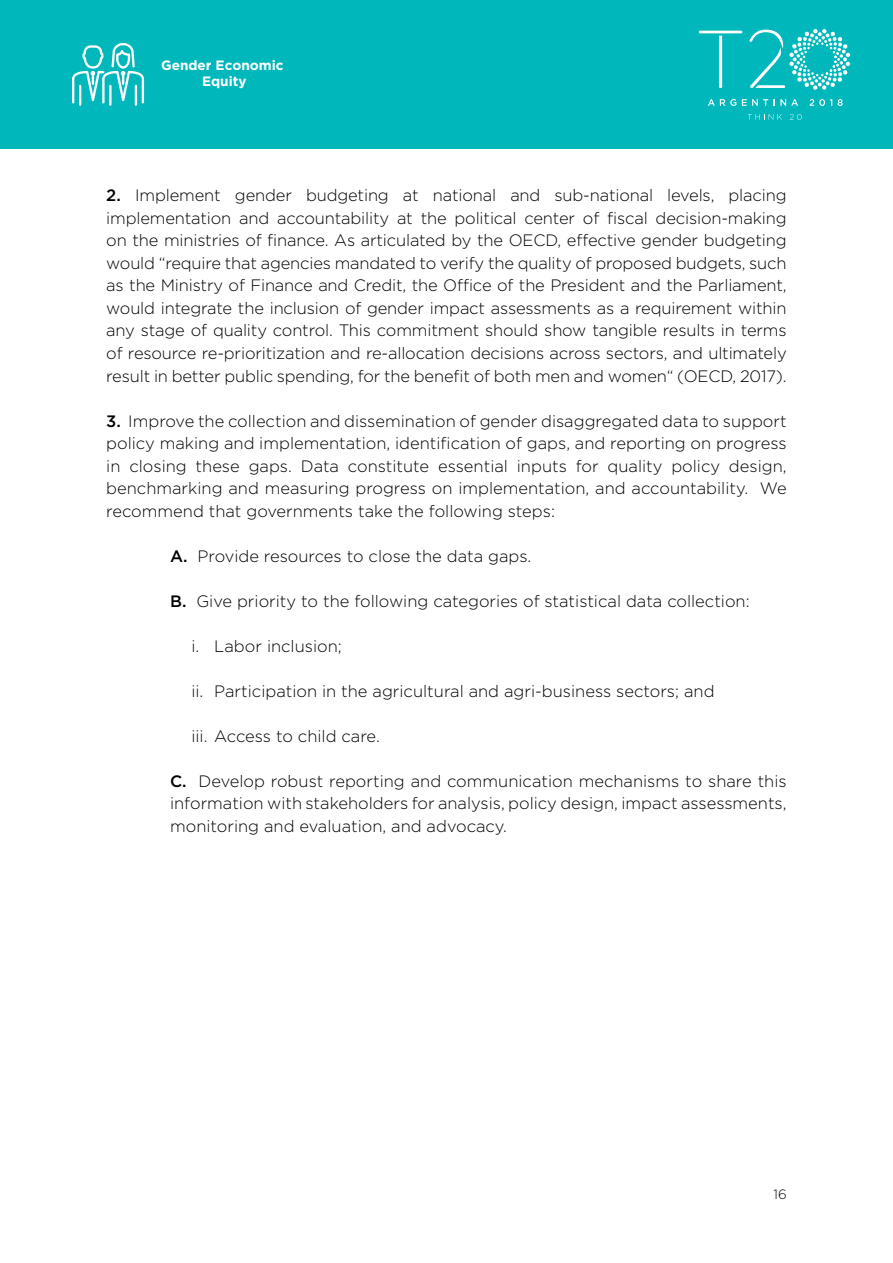
<style>
.page{position:relative;width:893px;height:1263px;background:#fff}
.page>*{position:absolute;margin:0;border:0;box-sizing:border-box;transform-origin:0 0}
.t1{font:300 16.5px/22.5px "Gotham";color:#000;text-align:justify}
.t2{font:700 13.5px/16.2px "Gotham";color:#fff;text-align:center}
.t3{font:300 13.5px "Gotham";color:#000}
.s1{font-weight:500}
</style>
<div class="page">
<div style="left:0;top:0;width:893px;height:149px;background:#00b8bc"></div>
<svg style="left:749px;top:29px;width:101px;height:61px"></svg>
<svg style="left:708px;top:99px;width:28px;height:7px"></svg>
<svg style="left:742px;top:99px;width:26px;height:7px"></svg>
<svg style="left:774px;top:99px;width:24px;height:7px"></svg>
<svg style="left:810px;top:99px;width:22px;height:7px"></svg>
<svg style="left:838px;top:99px;width:5px;height:7px"></svg>
<svg style="left:699px;top:31px;width:43px;height:57px"></svg>
<svg style="left:748px;top:114px;width:34px;height:6px"></svg>
<svg style="left:790px;top:114px;width:12px;height:6px"></svg>
<hr style="left:79px;top:85px;width:2px;height:21px;background:#fff">
<hr style="left:109px;top:85px;width:3px;height:21px;background:#fff">
<hr style="left:135px;top:85px;width:2px;height:21px;background:#fff">
<svg style="left:72px;top:43px;width:72px;height:60px"></svg>
<p class="t2" style="left:161px;top:58px;width:124px">Gender Economic<br>Equity</p>
<p class="t1" style="left:106px;top:185px;width:682px"><span class="s1">2.</span> Implement gender budgeting at national and sub-national levels, placing implementation and accountability at the political center of fiscal decision-making on the ministries of finance. As articulated by the OECD, effective gender budgeting would “require that agencies mandated to verify the quality of proposed budgets, such as the Ministry of Finance and Credit, the Office of the President and the Parliament, would integrate the inclusion of gender impact assessments as a requirement within any stage of quality control. This commitment should show tangible results in terms of resource re-prioritization and re-allocation decisions across sectors, and ultimately result in better public spending, for the benefit of both men and women“ (OECD, 2017).</p>
<p class="t1" style="left:106px;top:410px;width:682px"><span class="s1">3.</span> Improve the collection and dissemination of gender disaggregated data to support policy making and implementation, identification of gaps, and reporting on progress in closing these gaps. Data constitute essential inputs for quality policy design, benchmarking and measuring progress on implementation, and accountability. We recommend that governments take the following steps:</p>
<p class="t1" style="left:170px;top:545px;width:363px"><span class="s1">A.</span> Provide resources to close the data gaps.</p>
<p class="t1" style="left:170px;top:590px;width:581px"><span class="s1">B.</span> Give priority to the following categories of statistical data collection:</p>
<p class="t1" style="left:191px;top:635px;width:152px">i. Labor inclusion;</p>
<p class="t1" style="left:191px;top:680px;width:525px">ii. Participation in the agricultural and agri-business sectors; and</p>
<p class="t1" style="left:191px;top:725px;width:190px">iii. Access to child care.</p>
<p class="t1" style="left:170px;top:770px;width:618px"><span class="s1">C.</span> Develop robust reporting and communication mechanisms to share this information with stakeholders for analysis, policy design, impact assessments, monitoring and evaluation, and advocacy.</p>
<p class="t3" style="left:773px;top:1188px;width:15px">16</p>
</div>
